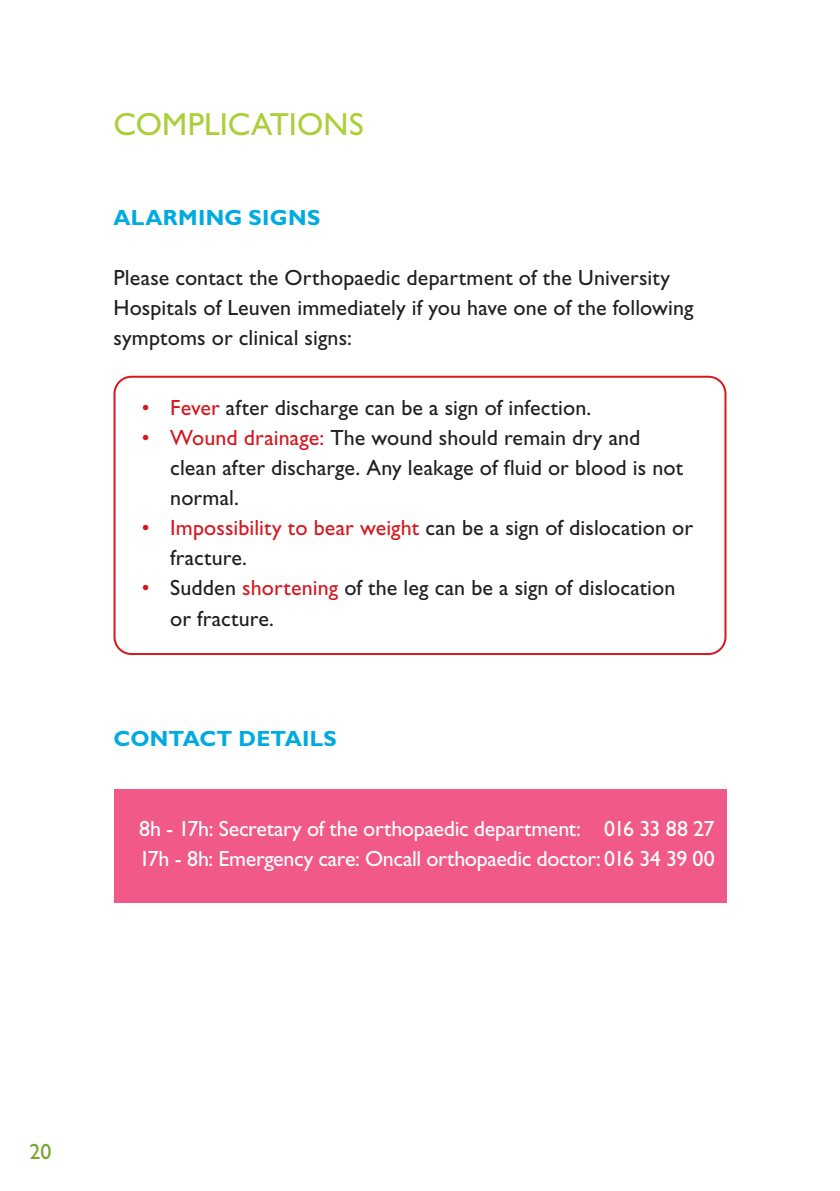
<style>
.page{position:relative;width:840px;height:1191px;background:#fff}
.page>*{position:absolute;margin:0;border:0;box-sizing:border-box;transform-origin:0 0}
.t1{font:32px "Gill Sans Std";color:#abcf38}
.t2{font:22px/30px "Gill Sans Std";letter-spacing:.005em;color:#231f20}
.t3{font:22px/30px "Gill Sans Std";letter-spacing:-.015em;color:#fff}
.t4{font:700 22px "Gill Sans Std";letter-spacing:.01em;color:#00abe1}
.t5{font:22px "Gill Sans Std";color:#78a22d}
.s1{color:#d7171f}
</style>
<div class="page">
<div style="left:113px;top:789px;width:613px;height:114px;background:#f05988"></div>
<div style="left:113px;top:376px;width:613px;height:279px;border:2px solid #d7171f;border-radius:17px"></div>
<h1 class="t1" style="left:113px;top:106px;width:252px">COMPLICATIONS</h1>
<p class="t4" style="left:113px;top:205px;width:208px">ALARMING SIGNS</p>
<p class="t2" style="left:113px;top:263px;width:581px">Please contact the Orthopaedic department of the University<br>Hospitals of Leuven immediately if you have one of the following symptoms or clinical signs:</p>
<p class="t2" style="left:142px;top:393px;width:451px"><span class="s1">• Fever</span> after discharge can be a sign of infection.</p>
<p class="t2" style="left:170px;top:423px;width:514px;text-indent:-28px"><span class="s1">• Wound drainage:</span> The wound should remain dry and clean after discharge. Any leakage of fluid or blood is not normal.</p>
<p class="t2" style="left:170px;top:513px;width:524px;text-indent:-28px"><span class="s1">• Impossibility to bear weight</span> can be a sign of dislocation or fracture.</p>
<p class="t2" style="left:170px;top:573px;width:506px;text-indent:-28px"><span class="s1">•</span> Sudden <span class="s1">shortening</span> of the leg can be a sign of dislocation or fracture.</p>
<p class="t4" style="left:113px;top:725px;width:225px">CONTACT DETAILS</p>
<p class="t3" style="left:139px;top:813px;width:577px">8h - 17h: Secretary of the orthopaedic department: 016 33 88 27<br>17h - 8h: Emergency care: Oncall orthopaedic doctor: 016 34 39 00</p>
<p class="t5" style="left:29px;top:1138px;width:23px">20</p>
</div>
